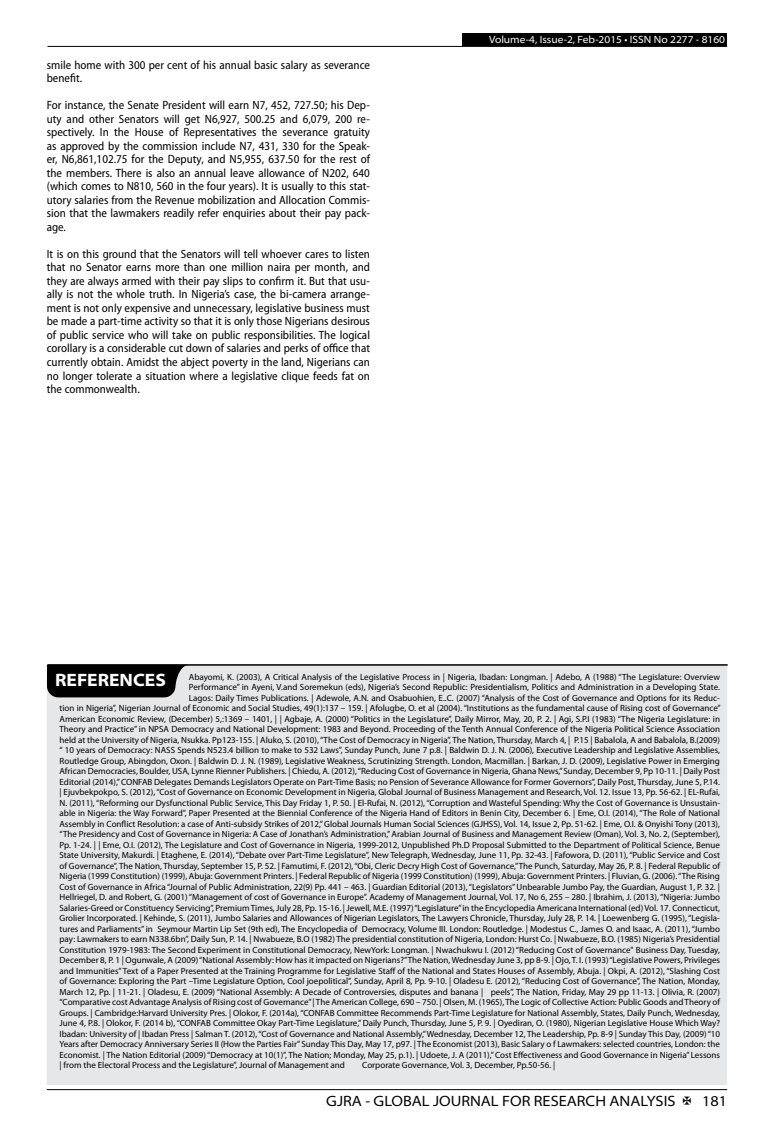
<style>
.page{position:relative;width:774px;height:1136px;background:#fff}
.page>*{position:absolute;margin:0;border:0;box-sizing:border-box;transform-origin:0 0}
.t1{font:700 semi-expanded 18px "Myriad Pro";color:#fff}
.t2{font:semi-expanded 15px "Myriad Pro";color:#000}
.t3{font:semi-condensed 12px/13.5px "Myriad Pro";color:#000;text-align:justify}
.t4{font:semi-expanded 10.5px "Myriad Pro";color:#fff}
.t5{font:9px "Myriad Pro";color:#000}
</style>
<div class="page">
<hr style="left:47px;top:1089px;width:680px;height:1px;background:#000">
<div style="left:462px;top:33px;width:265px;height:13px;background:#000"></div>
<hr style="left:47px;top:46px;width:680px;height:1px;background:#000">
<div style="left:47px;top:664px;width:680px;height:420px;background:#e6e7e8"></div>
<hr style="left:48px;top:664px;width:679px;height:1px;background:#000">
<svg style="left:47px;top:664px;width:142px;height:33px;background:#151515"></svg>
<h3 class="t3" style="left:47px;top:58px;width:325px">smile home with 300 per cent of his annual basic salary as severance benefit.</h3>
<p class="t3" style="left:47px;top:99px;width:325px">For instance, the Senate President will earn N7, 452, 727.50; his Dep&shy;uty and other Senators will get N6,927, 500.25 and 6,079, 200 re&shy;spectively. In the House of Representatives the severance gratuity as approved by the commission include N7, 431, 330 for the Speak&shy;er, N6,861,102.75 for the Deputy, and N5,955, 637.50 for the rest of the members. There is also an annual leave allowance of N202, 640 (which comes to N810, 560 in the four years). It is usually to this stat&shy;utory salaries from the Revenue mobilization and Allocation Commis&shy;sion that the lawmakers readily refer enquiries about their pay pack&shy;age.</p>
<p class="t3" style="left:47px;top:247px;width:325px">It is on this ground that the Senators will tell whoever cares to listen that no Senator earns more than one million naira per month, and they are always armed with their pay slips to confirm it. But that usu&shy;ally is not the whole truth. In Nigeria’s case, the bi-camera arrange&shy;ment is not only expensive and unnecessary, legislative business must be made a part-time activity so that it is only those Nigerians desirous of public service who will take on public responsibilities. The logical corollary is a considerable cut down of salaries and perks of office that currently obtain. Amidst the abject poverty in the land, Nigerians can no longer tolerate a situation where a legislative clique feeds fat on the commonwealth.</p>
<p class="t4" style="left:489px;top:34px;width:238px">Volume-4, Issue-2, Feb-2015 • ISSN No 2277 - 8160</p>
<h1 class="t1" style="left:55px;top:670px;width:112px">REFERENCES</h1>
<p class="t5" style="left:189px;top:671px;width:533px">Abayomi, K. (2003), A Critical Analysis of the Legislative Process in | Nigeria, Ibadan: Longman. | Adebo, A (1988) “The Legislature: Overview</p>
<p class="t5" style="left:189px;top:682px;width:533px">Performance” in Ayeni, V.and Soremekun (eds), Nigeria’s Second Republic: Presidentialism, Politics and Administration in a Developing State.</p>
<p class="t5" style="left:189px;top:692px;width:533px">Lagos: Daily Times Publications. | Adewole, A.N. and Osabuohien, E..C. (2007) “Analysis of the Cost of Governance and Options for its Reduc-</p>
<p class="t5" style="left:60px;top:703px;width:663px">tion in Nigeria”, Nigerian Journal of Economic and Social Studies, 49(1):137 – 159. | Afolugbe, O. et al (2004). “Institutions as the fundamental cause of Rising cost of Governance”</p>
<p class="t5" style="left:60px;top:713px;width:662px">American Economic Review, (December) 5,:1369 – 1401, | | Agbaje, A. (2000) “Politics in the Legislature”, Daily Mirror, May, 20, P. 2. | Agi, S.P.I (1983) “The Nigeria Legislature: in</p>
<p class="t5" style="left:60px;top:724px;width:662px">Theory and Practice” in NPSA Democracy and National Development: 1983 and Beyond. Proceeding of the Tenth Annual Conference of the Nigeria Political Science Association</p>
<p class="t5" style="left:60px;top:734px;width:662px">held at the University of Nigeria, Nsukka. Pp123-155. | Aluko, S. (2010), “The Cost of Democracy in Nigeria”, The Nation, Thursday, March 4, | P.15 | Babalola, A and Babalola, B.(2009)</p>
<p class="t5" style="left:60px;top:745px;width:662px">“ 10 years of Democracy: NASS Spends N523.4 billion to make to 532 Laws”, Sunday Punch, June 7 p.8. | Baldwin D. J. N. (2006), Executive Leadership and Legislative Assemblies,</p>
<p class="t5" style="left:60px;top:755px;width:662px">Routledge Group, Abingdon, Oxon. | Baldwin D. J. N. (1989), Legislative Weakness, Scrutinizing Strength. London, Macmillan. | Barkan, J. D. (2009), Legislative Power in Emerging</p>
<p class="t5" style="left:60px;top:766px;width:662px">African Democracies, Boulder, USA, Lynne Rienner Publishers. | Chiedu, A. (2012), “Reducing Cost of Governance in Nigeria, Ghana News,” Sunday, December 9, Pp 10-11. | Daily Post</p>
<p class="t5" style="left:60px;top:776px;width:662px">Editorial (2014),” CONFAB Delegates Demands Legislators Operate on Part-Time Basis; no Pension of Severance Allowance for Former Governors”, Daily Post, Thursday, June 5, P.14.</p>
<p class="t5" style="left:60px;top:787px;width:662px">| Ejuvbekpokpo, S. (2012), “Cost of Governance on Economic Development in Nigeria, Global Journal of Business Management and Research, Vol. 12. Issue 13, Pp. 56-62. | EL-Rufai,</p>
<p class="t5" style="left:60px;top:797px;width:662px">N. (2011), “Reforming our Dysfunctional Public Service, This Day Friday 1, P. 50. | El-Rufai, N. (2012), “Corruption and Wasteful Spending: Why the Cost of Governance is Unsustain-</p>
<p class="t5" style="left:60px;top:808px;width:662px">able in Nigeria: the Way Forward”, Paper Presented at the Biennial Conference of the Nigeria Hand of Editors in Benin City, December 6. | Eme, O.I. (2014), “The Role of National</p>
<p class="t5" style="left:60px;top:818px;width:662px">Assembly in Conflict Resolution: a case of Anti-subsidy Strikes of 2012,” Global Journals Human Social Sciences (GJHSS), Vol. 14, Issue 2, Pp. 51-62. | Eme, O.I. &amp; Onyishi Tony (2013),</p>
<p class="t5" style="left:60px;top:829px;width:662px">“The Presidency and Cost of Governance in Nigeria: A Case of Jonathan’s Administration,” Arabian Journal of Business and Management Review (Oman), Vol. 3, No. 2, (September),</p>
<p class="t5" style="left:60px;top:839px;width:662px">Pp. 1-24. | | Eme, O.I. (2012), The Legislature and Cost of Governance in Nigeria, 1999-2012, Unpublished Ph.D Proposal Submitted to the Department of Political Science, Benue</p>
<p class="t5" style="left:60px;top:850px;width:662px">State University, Makurdi. | Etaghene, E. (2014), “Debate over Part-Time Legislature”, New Telegraph, Wednesday, June 11, Pp. 32-43. | Fafowora, D. (2011), “Public Service and Cost</p>
<p class="t5" style="left:60px;top:860px;width:662px">of Governance”, The Nation, Thursday, September 15, P. 52. | Famutimi, F. (2012), “Obi, Cleric Decry High Cost of Governance,” The Punch, Saturday, May 26, P. 8. | Federal Republic of</p>
<p class="t5" style="left:60px;top:871px;width:662px">Nigeria (1999 Constitution) (1999), Abuja: Government Printers. | Federal Republic of Nigeria (1999 Constitution) (1999), Abuja: Government Printers. | Fluvian, G. (2006). “The Rising</p>
<p class="t5" style="left:60px;top:881px;width:662px">Cost of Governance in Africa “Journal of Public Administration, 22(9) Pp. 441 – 463. | Guardian Editorial (2013), “Legislators” Unbearable Jumbo Pay, the Guardian, August 1, P. 32. |</p>
<p class="t5" style="left:60px;top:892px;width:662px">Hellriegel, D. and Robert, G. (2001) “Management of cost of Governance in Europe”. Academy of Management Journal, Vol. 17, No 6, 255 – 280. | Ibrahim, J. (2013), “Nigeria: Jumbo</p>
<p class="t5" style="left:60px;top:902px;width:662px">Salaries-Greed or Constituency Servicing”, Premium Times, July 28, Pp. 15-16. | Jewell, M.E. (1997) “Legislature” in the Encyclopedia Americana International (ed) Vol. 17. Connecticut,</p>
<p class="t5" style="left:60px;top:913px;width:662px">Grolier Incorporated. | Kehinde, S. (2011), Jumbo Salaries and Allowances of Nigerian Legislators, The Lawyers Chronicle, Thursday, July 28, P. 14. | Loewenberg G. (1995), “Legisla-</p>
<p class="t5" style="left:60px;top:923px;width:662px">tures and Parliaments” in Seymour Martin Lip Set (9th ed), The Encyclopedia of Democracy, Volume III. London: Routledge. | Modestus C., James O. and Isaac, A. (2011), “Jumbo</p>
<p class="t5" style="left:60px;top:934px;width:662px">pay: Lawmakers to earn N338.6bn”, Daily Sun, P. 14. | Nwabueze, B.O (1982) The presidential constitution of Nigeria, London: Hurst Co. | Nwabueze, B.O. (1985) Nigeria’s Presidential</p>
<p class="t5" style="left:60px;top:944px;width:662px">Constitution 1979-1983: The Second Experiment in Constitutional Democracy, NewYork: Longman. | Nwachukwu I. (2012) “Reducing Cost of Governance" Business Day, Tuesday,</p>
<p class="t5" style="left:60px;top:955px;width:662px">December 8, P. 1 | Ogunwale, A (2009) “National Assembly: How has it impacted on Nigerians?” The Nation, Wednesday June 3, pp 8-9. | Ojo, T. I. (1993) “Legislative Powers, Privileges</p>
<p class="t5" style="left:60px;top:965px;width:662px">and Immunities” Text of a Paper Presented at the Training Programme for Legislative Staff of the National and States Houses of Assembly, Abuja. | Okpi, A. (2012), “Slashing Cost</p>
<p class="t5" style="left:60px;top:976px;width:662px">of Governance: Exploring the Part –Time Legislature Option, Cool joepolitical”, Sunday, April 8, Pp. 9-10. | Oladesu E. (2012), “Reducing Cost of Governance”, The Nation, Monday,</p>
<p class="t5" style="left:60px;top:986px;width:662px">March 12, Pp. | 11-21. | Oladesu, E. (2009) “National Assembly: A Decade of Controversies, disputes and banana | peels”, The Nation, Friday, May 29 pp 11-13. | Olivia, R. (2007)</p>
<p class="t5" style="left:60px;top:997px;width:662px">“Comparative cost Advantage Analysis of Rising cost of Governance” | The American College, 690 – 750. | Olsen, M. (1965), The Logic of Collective Action: Public Goods and Theory of</p>
<p class="t5" style="left:60px;top:1007px;width:662px">Groups. | Cambridge:Harvard University Pres. | Olokor, F. (2014a), “CONFAB Committee Recommends Part-Time Legislature for National Assembly, States, Daily Punch, Wednesday,</p>
<p class="t5" style="left:60px;top:1018px;width:662px">June 4, P.8. | Olokor, F. (2014 b), “CONFAB Committee Okay Part-Time Legislature,” Daily Punch, Thursday, June 5, P. 9. | Oyediran, O. (1980), Nigerian Legislative House Which Way?</p>
<p class="t5" style="left:60px;top:1028px;width:662px">Ibadan: University of | Ibadan Press | Salman T. (2012), “Cost of Governance and National Assembly,” Wednesday, December 12, The Leadership, Pp. 8-9 | Sunday This Day, (2009) “10</p>
<p class="t5" style="left:60px;top:1039px;width:662px">Years after Democracy Anniversary Series II (How the Parties Fair” Sunday This Day, May 17, p97. | The Economist (2013), Basic Salary o f Lawmakers: selected countries, London: the</p>
<p class="t5" style="left:60px;top:1049px;width:662px">Economist. | The Nation Editorial (2009) “Democracy at 10(1)”, The Nation; Monday, May 25, p.1). | Udoete, J. A (2011),” Cost Effectiveness and Good Governance in Nigeria” Lessons</p>
<p class="t5" style="left:60px;top:1060px;width:287px">| from the Electoral Process and the Legislature”, Journal of Management and</p>
<p class="t5" style="left:362px;top:1060px;width:195px">Corporate Governance, Vol. 3, December, Pp.50-56. |</p>
<h2 class="t2" style="left:326px;top:1092px;width:351px">GJRA - GLOBAL JOURNAL FOR RESEARCH ANALYSIS</h2>
<h2 class="t2" style="left:702px;top:1092px;width:27px">181</h2>
</div>
